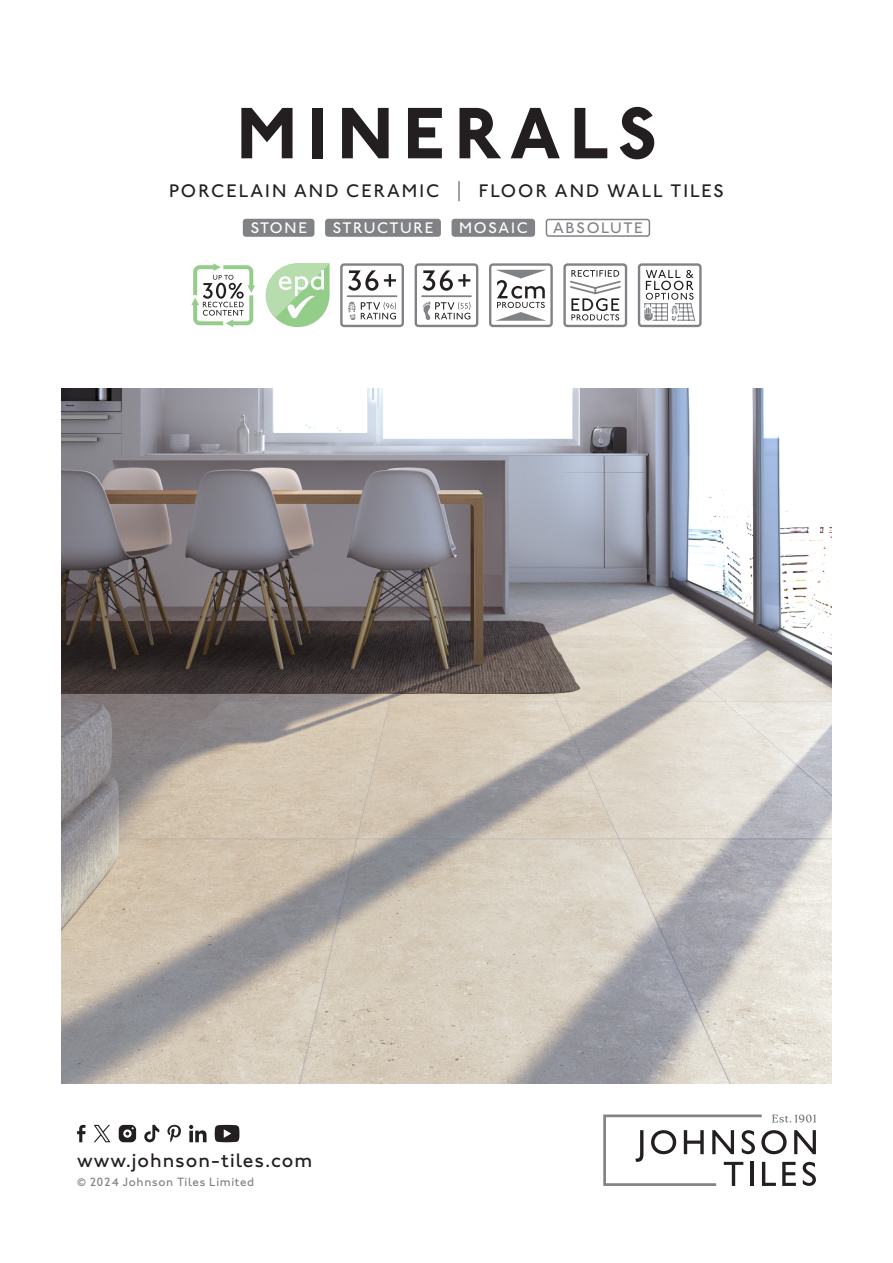
<style>
.page{position:relative;width:893px;height:1263px;background:#fff}
.page>*{position:absolute;margin:0;border:0;box-sizing:border-box;transform-origin:0 0}
.t1{font:700 75px "Johnston ITC Std";letter-spacing:.11em;color:#231f20}
.t2{font:500 20.25px "Johnston ITC Std";letter-spacing:.05em;color:#231f20}
.t3{font:500 18.75px "Johnston ITC Std";letter-spacing:.11em;color:#231f20}
.t4{font:500 15.75px "Johnston ITC Std";letter-spacing:.1em;color:#fff}
.t5{font:500 15.75px "Johnston ITC Std";letter-spacing:.1em;color:#808285}
.t6{font:500 12.3px "Johnston ITC Std";letter-spacing:.05em;color:#808285}
</style>
<div class="page">
<svg style="left:603px;top:1114px;width:213px;height:72px"></svg>
<svg style="left:77px;top:1125px;width:9px;height:17px"></svg>
<svg style="left:167px;top:1125px;width:14px;height:17px"></svg>
<svg style="left:189px;top:1125px;width:18px;height:17px"></svg>
<svg style="left:215px;top:1125px;width:24px;height:17px"></svg>
<svg style="left:119px;top:1125px;width:17px;height:17px"></svg>
<svg style="left:144px;top:1125px;width:15px;height:17px"></svg>
<svg style="left:94px;top:1125px;width:17px;height:17px"></svg>
<hr style="left:458px;top:181px;width:2px;height:20px;background:#808285">
<div style="left:546px;top:219px;width:104px;height:18px;border:2px solid #808285;border-radius:2px"></div>
<img style="left:62px;top:389px;width:769px;height:695px">
<div style="left:325px;top:219px;width:116px;height:18px;background:#808285;border-radius:3px"></div>
<div style="left:243px;top:219px;width:71px;height:18px;background:#808285;border-radius:3px"></div>
<div style="left:452px;top:219px;width:83px;height:18px;background:#808285;border-radius:3px"></div>
<div style="left:340px;top:263px;width:64px;height:64px;border:2px solid #808285;border-radius:3px"></div>
<svg style="left:348px;top:270px;width:48px;height:21px"></svg>
<hr style="left:348px;top:295px;width:49px;height:2px;background:#808285">
<svg style="left:348px;top:302px;width:48px;height:18px"></svg>
<div style="left:415px;top:263px;width:63px;height:64px;border:2px solid #808285;border-radius:3px"></div>
<svg style="left:423px;top:270px;width:47px;height:21px"></svg>
<hr style="left:422px;top:295px;width:49px;height:2px;background:#808285">
<svg style="left:423px;top:302px;width:47px;height:18px"></svg>
<svg style="left:266px;top:263px;width:64px;height:64px"></svg>
<svg style="left:191px;top:263px;width:64px;height:64px"></svg>
<div style="left:563px;top:263px;width:64px;height:64px;border:2px solid #808285;border-radius:3px"></div>
<svg style="left:570px;top:270px;width:51px;height:50px"></svg>
<div style="left:638px;top:263px;width:64px;height:64px;border:2px solid #808285;border-radius:3px"></div>
<svg style="left:640px;top:270px;width:56px;height:57px"></svg>
<div style="left:489px;top:263px;width:64px;height:64px;border:2px solid #808285;border-radius:3px"></div>
<svg style="left:496px;top:270px;width:50px;height:51px"></svg>
<p class="t1" style="left:236px;top:88px;width:423px">MINERALS</p>
<p class="t3" style="left:169px;top:180px;width:271px">PORCELAIN AND CERAMIC</p>
<p class="t3" style="left:479px;top:180px;width:246px">FLOOR AND WALL TILES</p>
<p class="t4" style="left:250px;top:218px;width:58px">STONE</p>
<p class="t4" style="left:333px;top:218px;width:102px">STRUCTURE</p>
<p class="t4" style="left:459px;top:218px;width:70px">MOSAIC</p>
<p class="t5" style="left:553px;top:218px;width:91px">ABSOLUTE</p>
<p class="t2" style="left:77px;top:1148px;width:237px">www.johnson-tiles.com</p>
<p class="t6" style="left:77px;top:1174px;width:179px">© 2024 Johnson Tiles Limited</p>
</div>
